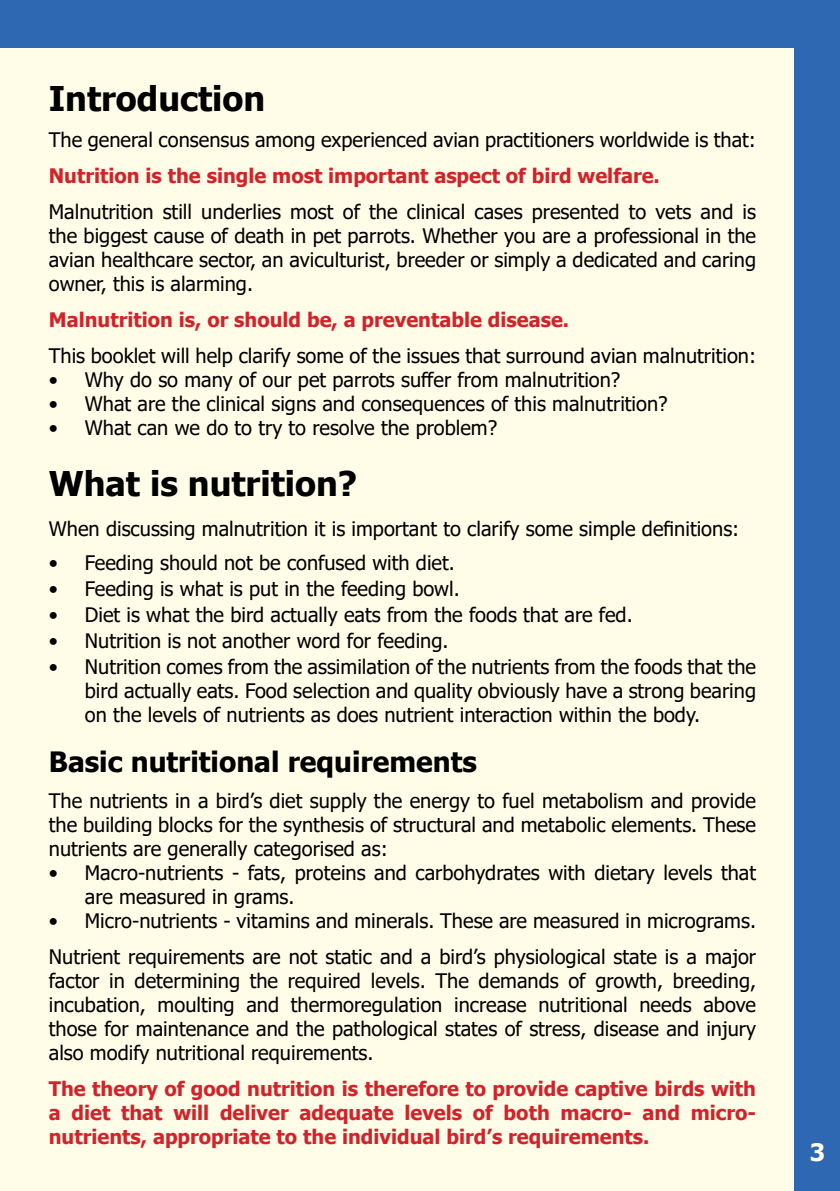
<style>
.page{position:relative;width:840px;height:1191px;background:#fff}
.page>*{position:absolute;margin:0;border:0;box-sizing:border-box;transform-origin:0 0}
.t1{font:700 34px "Tahoma";color:#000}
.t2{font:700 28px "Tahoma";color:#000}
.t3{font:700 24px "Tahoma";color:#fffde8}
.t4{font:20px/24px "Tahoma";color:#000;text-align:justify}
.t5{font:700 20px/24px "Tahoma";color:#d2232a;text-align:justify}
</style>
<div class="page">
<div style="left:0;top:0;width:839px;height:1191px;background:#2e68b2"></div>
<div style="left:0;top:48px;width:793px;height:1143px;background:#fffde8"></div>
<h1 class="t1" style="left:49px;top:75px;width:218px">Introduction</h1>
<p class="t4" style="left:49px;top:129px;width:708px">The general consensus among experienced avian practitioners worldwide is that:</p>
<p class="t5" style="left:49px;top:165px;width:612px">Nutrition is the single most important aspect of bird welfare.</p>
<p class="t4" style="left:49px;top:201px;width:708px">Malnutrition still underlies most of the clinical cases presented to vets and is the biggest cause of death in pet parrots. Whether you are a professional in the avian healthcare sector, an aviculturist, breeder or simply a dedicated and caring owner, this is alarming.</p>
<p class="t5" style="left:49px;top:309px;width:521px">Malnutrition is, or should be, a preventable disease.</p>
<p class="t4" style="left:49px;top:345px;width:708px">This booklet will help clarify some of the issues that surround avian malnutrition:</p>
<p class="t4" style="left:49px;top:369px;width:573px">• Why do so many of our pet parrots suffer from malnutrition?</p>
<p class="t4" style="left:49px;top:393px;width:620px">• What are the clinical signs and consequences of this malnutrition?</p>
<p class="t4" style="left:49px;top:417px;width:449px">• What can we do to try to resolve the problem?</p>
<h1 class="t1" style="left:49px;top:460px;width:310px">What is nutrition?</h1>
<p class="t4" style="left:49px;top:518px;width:691px">When discussing malnutrition it is important to clarify some simple definitions:</p>
<p class="t4" style="left:49px;top:552px;width:407px">• Feeding should not be confused with diet.</p>
<p class="t4" style="left:49px;top:578px;width:412px">• Feeding is what is put in the feeding bowl.</p>
<p class="t4" style="left:49px;top:604px;width:585px">• Diet is what the bird actually eats from the foods that are fed.</p>
<p class="t4" style="left:49px;top:630px;width:401px">• Nutrition is not another word for feeding.</p>
<p class="t4" style="left:85px;top:656px;width:672px;text-indent:-36px">• Nutrition comes from the assimilation of the nutrients from the foods that the bird actually eats. Food selection and quality obviously have a strong bearing on the levels of nutrients as does nutrient interaction within the body.</p>
<h2 class="t2" style="left:49px;top:742px;width:429px">Basic nutritional requirements</h2>
<p class="t4" style="left:49px;top:790px;width:708px">The nutrients in a bird’s diet supply the energy to fuel metabolism and provide the building blocks for the synthesis of structural and metabolic elements. These nutrients are generally categorised as:</p>
<p class="t4" style="left:85px;top:862px;width:672px;text-indent:-36px">• Macro-nutrients - fats, proteins and carbohydrates with dietary levels that are measured in grams.</p>
<p class="t4" style="left:49px;top:904px;width:708px;line-height:36px">• Micro-nutrients - vitamins and minerals. These are measured in micrograms.<br>Nutrient requirements are not static and a bird’s physiological state is a major</p>
<p class="t4" style="left:49px;top:970px;width:708px">factor in determining the required levels. The demands of growth, breeding, incubation, moulting and thermoregulation increase nutritional needs above those for maintenance and the pathological states of stress, disease and injury also modify nutritional requirements.</p>
<p class="t5" style="left:49px;top:1077px;width:708px">The theory of good nutrition is therefore to provide captive birds with a diet that will deliver adequate levels of both macro- and micro&shy;nutrients, appropriate to the individual bird’s requirements.</p>
<p class="t3" style="left:809px;top:1135px;width:17px">3</p>
</div>
